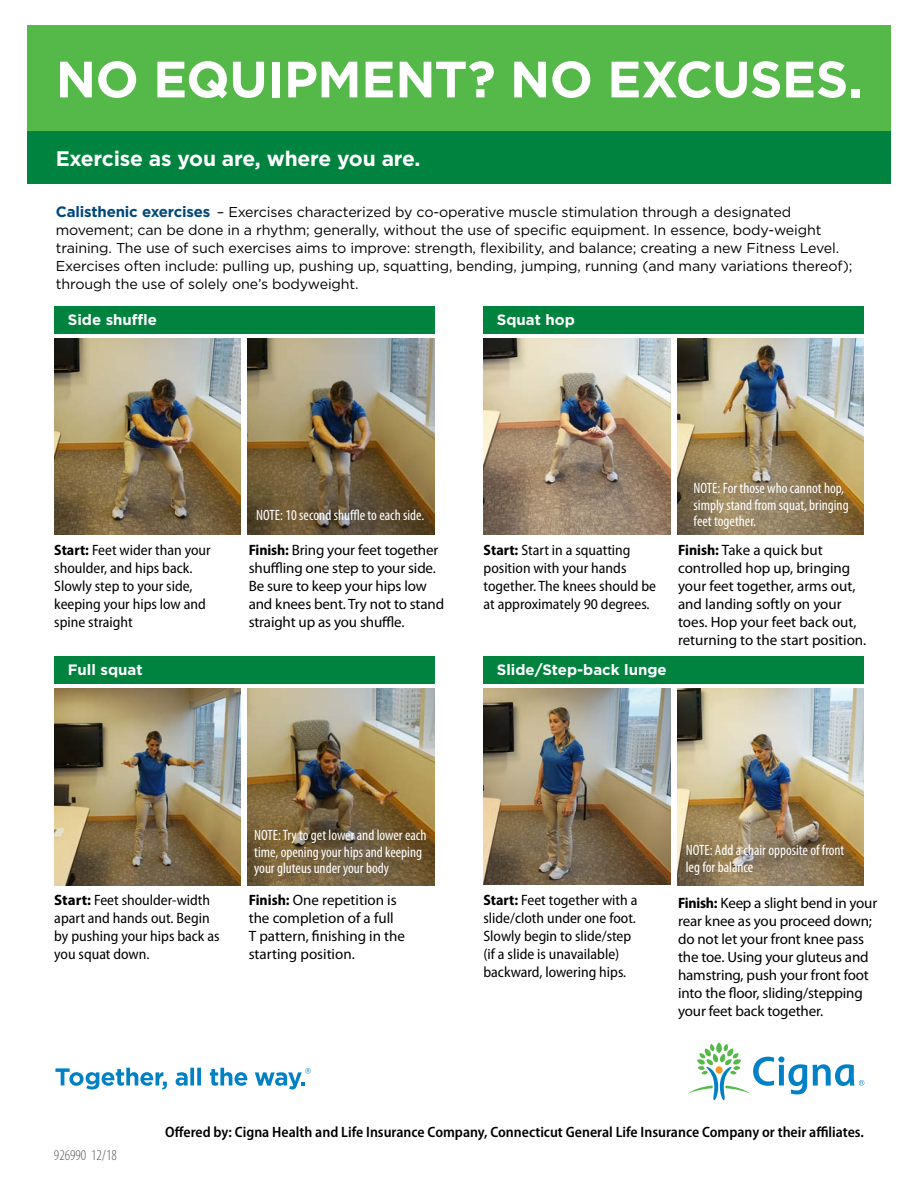
<style>
.page{position:relative;width:918px;height:1188px;background:#fff}
.page>*{position:absolute;margin:0;border:0;box-sizing:border-box;transform-origin:0 0}
.t1{font:700 51px "Gotham";letter-spacing:-.01em;color:#fff}
.t2{font:700 21px "Gotham";letter-spacing:-.01em;color:#fff}
.t3{font:15px/18px "Myriad Pro";letter-spacing:-.01em;color:#000}
.t4{font:semi-condensed 15px/18px "Myriad Pro";color:#000}
.t5{font:condensed 15px/16.5px "Myriad Pro";color:#fff}
.t6{font:600 semi-condensed 15px "Myriad Pro";color:#000}
.t7{font:700 15px "Gotham";color:#fff}
.t8{font:300 condensed 15px "Myriad Pro";color:#58595b}
.t9{font:14.25px/18px "Gotham";letter-spacing:-.01em;color:#000}
.s1{font-weight:700;font-size:15px;color:#00487a}
.s2{font-weight:700}
.s3{font-weight:700;font-stretch:semi-condensed}
.s4{font-weight:700;font-stretch:normal}
</style>
<div class="page">
<img style="left:54px;top:338px;width:187px;height:197px">
<img style="left:248px;top:338px;width:187px;height:197px">
<img style="left:483px;top:338px;width:187px;height:197px">
<img style="left:677px;top:338px;width:187px;height:197px">
<div style="left:54px;top:306px;width:381px;height:27px;background:#00833e"></div>
<div style="left:483px;top:306px;width:381px;height:27px;background:#00833e"></div>
<img style="left:54px;top:689px;width:187px;height:196px">
<img style="left:248px;top:689px;width:187px;height:196px">
<img style="left:483px;top:689px;width:187px;height:195px">
<img style="left:677px;top:689px;width:187px;height:196px">
<div style="left:54px;top:656px;width:381px;height:28px;background:#00833e"></div>
<div style="left:483px;top:656px;width:381px;height:28px;background:#00833e"></div>
<div style="left:27px;top:26px;width:864px;height:154px;background:#54b948"></div>
<div style="left:27px;top:131px;width:864px;height:53px;background:#00833e"></div>
<svg style="left:55px;top:1068px;width:112px;height:21px"></svg>
<svg style="left:176px;top:1068px;width:25px;height:18px"></svg>
<svg style="left:210px;top:1068px;width:37px;height:18px"></svg>
<svg style="left:255px;top:1068px;width:56px;height:21px"></svg>
<svg style="left:688px;top:1043px;width:176px;height:57px"></svg>
<h1 class="t1" style="left:56px;top:46px;width:727px">no equipment? No excuses</h1>
<h1 class="t1" style="left:849px;top:46px;width:16px">.</h1>
<h2 class="t2" style="left:56px;top:145px;width:366px">Exercise as you are, where you are.</h2>
<p class="t9" style="left:56px;top:203px;width:798px"><span class="s1">Calisthenic exercises</span> – Exercises characterized by co-operative muscle stimulation through a designated movement; can be done in a rhythm; generally, without the use of specific equipment. In essence, body-weight training. The use of such exercises aims to improve: strength, flexibility, and balance; creating a new Fitness Level.<br>Exercises often include: pulling up, pushing up, squatting, bending, jumping, running (and many variations thereof); through the use of solely one’s bodyweight.</p>
<p class="t7" style="left:68px;top:310px;width:91px">Side shuffle</p>
<p class="t7" style="left:497px;top:310px;width:80px">Squat hop</p>
<p class="t5" style="left:256px;top:507px;width:170px">NOTE: 10 second shuffle to each side.</p>
<p class="t5" style="left:694px;top:480px;width:157px">NOTE: For those who cannot hop, simply stand from squat, bringing feet together.</p>
<p class="t4" style="left:54px;top:541px;width:158px"><span class="s2">Start:</span> Feet wider than your shoulder, and hips back.<br>Slowly step to your side, keeping your hips low and spine straight</p>
<p class="t3" style="left:249px;top:541px;width:197px"><span class="s3">Finish:</span> Bring your feet together shuffling one step to your side.<br>Be sure to keep your hips low and knees bent. Try not to stand straight up as you shuffle.</p>
<p class="t4" style="left:484px;top:541px;width:174px"><span class="s2">Start:</span> Start in a squatting position with your hands together. The knees should be at approximately 90 degrees.</p>
<p class="t3" style="left:678px;top:541px;width:190px"><span class="s3">Finish:</span> Take a quick but controlled hop up, bringing your feet together, arms out, and landing softly on your toes. Hop your feet back out, returning to the start position.</p>
<p class="t7" style="left:68px;top:660px;width:76px">Full squat</p>
<p class="t7" style="left:497px;top:660px;width:171px">Slide/Step-back lunge</p>
<p class="t5" style="left:254px;top:827px;width:174px">NOTE: Try to get lower and lower each time, opening your hips and keeping your gluteus under your body</p>
<p class="t5" style="left:686px;top:842px;width:160px">NOTE: Add a chair opposite of front leg for balance</p>
<p class="t4" style="left:54px;top:892px;width:167px"><span class="s4">Start:</span> Feet shoulder-width apart and hands out. Begin by pushing your hips back as you squat down.</p>
<p class="t3" style="left:249px;top:892px;width:158px"><span class="s3">Finish:</span> One repetition is the completion of a full<br>T pattern, finishing in the starting position.</p>
<p class="t4" style="left:484px;top:892px;width:156px"><span class="s2">Start:</span> Feet together with a slide/cloth under one foot.<br>Slowly begin to slide/step (if a slide is unavailable) backward, lowering hips.</p>
<p class="t3" style="left:678px;top:894px;width:201px"><span class="s3">Finish:</span> Keep a slight bend in your rear knee as you proceed down; do not let your front knee pass the toe. Using your gluteus and hamstring, push your front foot into the floor, sliding/stepping your feet back together.</p>
<p class="t8" style="left:54px;top:1147px;width:64px">926990 12/18</p>
<p class="t6" style="left:165px;top:1123px;width:700px">Offered by: Cigna Health and Life Insurance Company, Connecticut General Life Insurance Company or their affiliates.</p>
</div>
